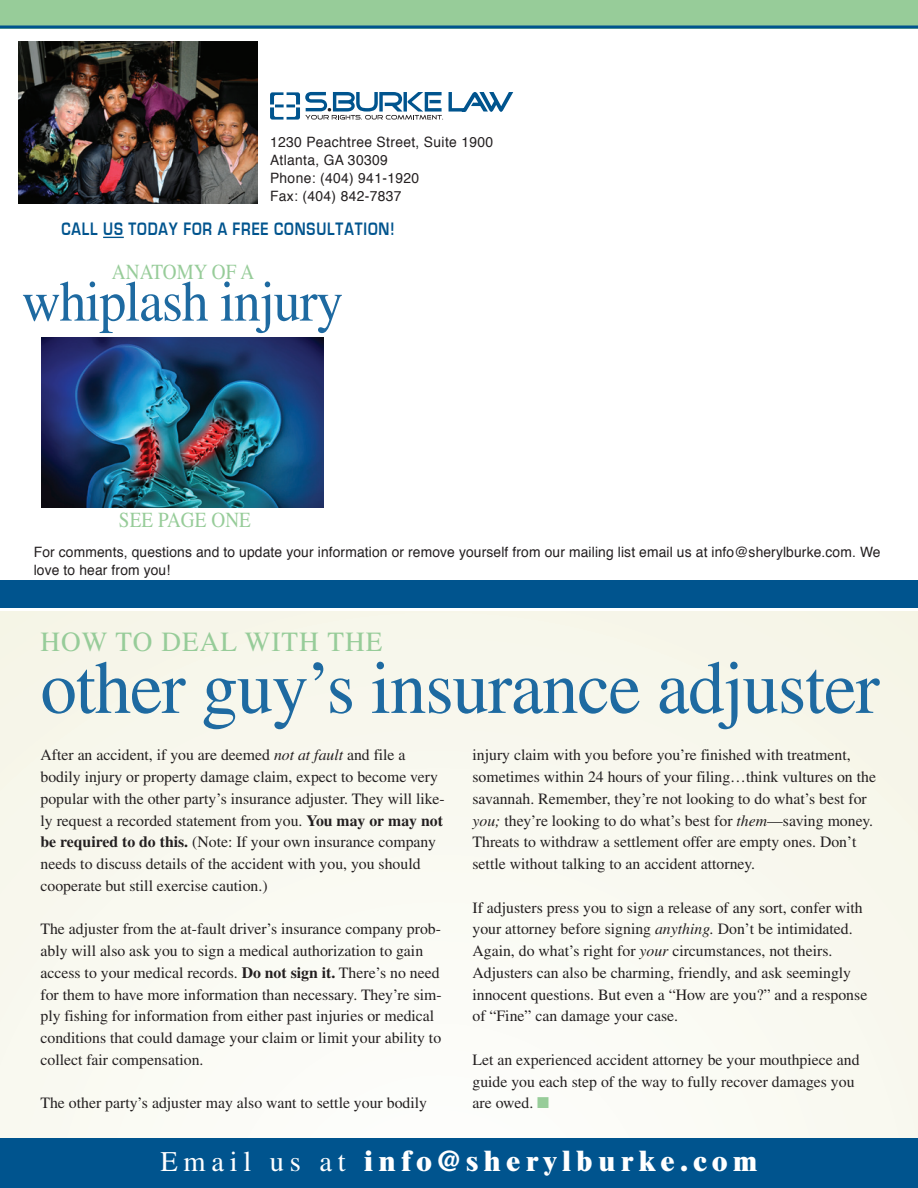
<style>
.page{position:relative;width:918px;height:1188px;background:#fff}
.page>*{position:absolute;margin:0;border:0;box-sizing:border-box;transform-origin:0 0}
.t1{font:75px "Times";color:#1e6aa1}
.t2{font:57.3px "Times";letter-spacing:-.02em;color:#1e6aa1;scale:.94 1}
.t3{font:800 28.5px "Times LT Std";letter-spacing:.2em;color:#fff}
.t4{font:27.75px "Times";letter-spacing:.04em;color:#97cc99}
.t5{font:21.45px "Times";letter-spacing:.005em;color:#97cc99;scale:.89 1}
.t6{font:700 18.6px "Eurostile";letter-spacing:.06em;color:#00548e;scale:.8 1}
.t7{font:15.75px/21.8px "Times LT Std";color:#231f20}
.t8{font:14.25px/18px "Helvetica";letter-spacing:.01em;color:#231f20}
.s1{font-style:italic}
.s2{font-weight:700}
.s3{color:#97cc99}
.s4{font-family:"Times";font-weight:400}
</style>
<div class="page">
<div style="left:0;top:611px;width:918px;height:577px;background:#f9f9f0"></div>
<div style="left:0;top:0;width:918px;height:28px;background:#97cc99"></div>
<div style="left:0;top:580px;width:918px;height:28px;background:#00548e"></div>
<hr style="left:0;top:26px;width:918px;height:2px;background:#00548e">
<img style="left:18px;top:42px;width:239px;height:162px">
<svg style="left:270px;top:92px;width:243px;height:28px"></svg>
<div style="left:0;top:1138px;width:918px;height:50px;background:#00548e"></div>
<svg style="left:103px;top:237px;width:21px;height:1px"></svg>
<img style="left:42px;top:337px;width:281px;height:171px">
<p class="t8" style="left:270px;top:133px;width:225px">1230 Peachtree Street, Suite 1900<br>Atlanta, GA 30309<br>Phone: (404) 941-1920<br>Fax: (404) 842-7837</p>
<p class="t6" style="left:61px;top:219px;width:418px">CALL US TODAY FOR A FREE CONSU LTATION!</p>
<h3 class="t5" style="left:112px;top:260px;width:161px">anatomy of a</h3>
<h2 class="t2" style="left:22px;top:269px;width:344px">whiplash injury</h2>
<h3 class="t5" style="left:119px;top:508px;width:150px">See Page one</h3>
<p class="t8" style="left:34px;top:544px;width:848px">For comments, questions and to update your information or remove yourself from our mailing list email us at info@sherylburke.com. We love to hear from you!</p>
<h3 class="t4" style="left:40px;top:626px;width:343px">how to deal with the</h3>
<h1 class="t1" style="left:40px;top:646px;width:841px">other guy’s insurance adjuster</h1>
<p class="t7" style="left:40px;top:744px;width:406px">After an accident, if you are deemed <span class="s1">not at fault</span> and file a bodily injury or property damage claim, expect to become very popular with the other party’s insurance adjuster. They will like&shy;ly request a recorded statement from you. <span class="s2">You may or may not be required to do this.</span> (Note: If your own insurance company needs to discuss details of the accident with you, you should cooperate but still exercise caution.)</p>
<p class="t7" style="left:40px;top:918px;width:403px">The adjuster from the at-fault driver’s insurance company prob&shy;ably will also ask you to sign a medical authorization to gain access to your medical records. <span class="s2">Do not sign it.</span> There’s no need for them to have more information than necessary. They’re sim&shy;ply fishing for information from either past injuries or medical conditions that could damage your claim or limit your ability to collect fair compensation.</p>
<p class="t7" style="left:40px;top:1092px;width:388px">The other party’s adjuster may also want to settle your bodily</p>
<p class="t7" style="left:473px;top:744px;width:405px">injury claim with you before you’re finished with treatment, sometimes within 24 hours of your filing…think vultures on the savannah. Remember, they’re not looking to do what’s best for <span class="s1">you;</span> they’re looking to do what’s best for <span class="s1">them</span>—saving money.<br>Threats to withdraw a settlement offer are empty ones. Don’t settle without talking to an accident attorney.</p>
<p class="t7" style="left:473px;top:896px;width:396px">If adjusters press you to sign a release of any sort, confer with your attorney before signing <span class="s1">anything.</span> Don’t be intimidated.<br>Again, do what’s right for <span class="s1">your</span> circumstances, not theirs.<br>Adjusters can also be charming, friendly, and ask seemingly innocent questions. But even a “How are you?” and a response of “Fine” can damage your case.</p>
<p class="t7" style="left:473px;top:1049px;width:389px">Let an experienced accident attorney be your mouthpiece and guide you each step of the way to fully recover damages you are owed. <span class="s3">■</span></p>
<h3 class="t3" style="left:160px;top:1144px;width:599px"><span class="s4">Email us at</span> info@sherylburke.com</h3>
</div>
